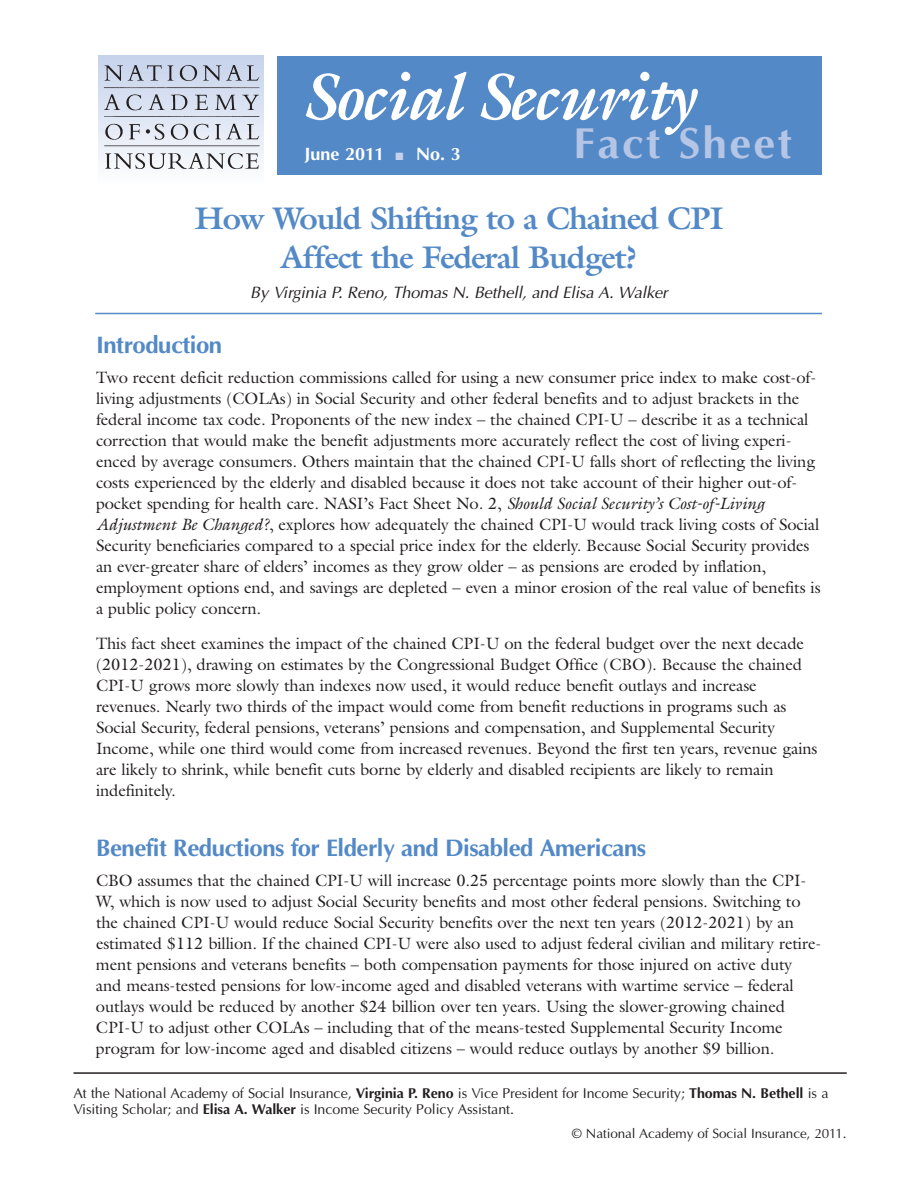
<style>
.page{position:relative;width:918px;height:1188px;background:#fff}
.page>*{position:absolute;margin:0;border:0;box-sizing:border-box;transform-origin:0 0}
.t1{font:italic 700 66px "Galliard";letter-spacing:-.03em;color:#fff}
.t2{font:700 43.5px "Optima";letter-spacing:.055em;color:#b5c5e5}
.t3{font:700 31.5px/39px "Galliard";letter-spacing:-.035em;color:#5389c7;text-align:center}
.t4{font:700 24px "Optima";letter-spacing:-.02em;color:#5389c7}
.t5{font:700 18px "Optima";color:#fff}
.t6{font:16.5px/21px "Galliard";letter-spacing:-.005em;color:#231f20}
.t7{font:italic 16.5px "Optima";letter-spacing:-.01em;color:#231f20}
.t8{font:14.25px/16.5px "Optima";letter-spacing:-.005em;color:#231f20}
.t9{font:13.5px "Optima";letter-spacing:-.005em;color:#231f20}
.s1{color:#c5d2eb}
.s2{color:#5389c7}
.s3{font-style:italic}
.s4{font-weight:700}
</style>
<div class="page">
<hr style="left:95px;top:313px;width:727px;height:1px;background:#5389c7">
<hr style="left:74px;top:1072px;width:773px;height:2px;background:#231f20">
<div style="left:99px;top:56px;width:165px;height:128px;background:linear-gradient(to right,#fbfcfd,#fbfcfd)"></div>
<img style="left:98px;top:58px;width:166px;height:116px">
<div style="left:278px;top:56px;width:544px;height:119px;background:#5389c7"></div>
<h1 class="t1" style="left:302px;top:58px;width:393px">Social Security</h1>
<p class="t5" style="left:305px;top:143px;width:158px">June 2011 <span class="s1">■</span> No. 3</p>
<h2 class="t2" style="left:574px;top:118px;width:227px">Fact Sheet<span class="s2">.</span></h2>
<h3 class="t3" style="left:194px;top:199px;width:531px">How Would Shifting to a Chained CPI<br>Affect the Federal Budget?</h3>
<p class="t7" style="left:250px;top:283px;width:419px">By Virginia P. Reno, Thomas N. Bethell, and Elisa A. Walker</p>
<h3 class="t4" style="left:96px;top:331px;width:128px">Introduction</h3>
<p class="t6" style="left:96px;top:367px;width:726px">Two recent deficit reduction commissions called for using a new consumer price index to make cost-of&shy;living adjustments (COLAs) in Social Security and other federal benefits and to adjust brackets in the federal income tax code. Proponents of the new index – the chained CPI-U – describe it as a technical correction that would make the benefit adjustments more accurately reflect the cost of living experi&shy;enced by average consumers. Others maintain that the chained CPI-U falls short of reflecting the living costs experienced by the elderly and disabled because it does not take account of their higher out-of&shy;pocket spending for health care. NASI’s Fact Sheet No. 2, <span class="s3">Should Social Security’s Cost-of-Living Adjustment Be Changed?</span>, explores how adequately the chained CPI-U would track living costs of Social Security beneficiaries compared to a special price index for the elderly. Because Social Security provides an ever-greater share of elders’ incomes as they grow older – as pensions are eroded by inflation, employment options end, and savings are depleted – even a minor erosion of the real value of benefits is a public policy concern.</p>
<p class="t6" style="left:96px;top:633px;width:723px">This fact sheet examines the impact of the chained CPI-U on the federal budget over the next decade (2012-2021), drawing on estimates by the Congressional Budget Office (CBO). Because the chained CPI-U grows more slowly than indexes now used, it would reduce benefit outlays and increase revenues. Nearly two thirds of the impact would come from benefit reductions in programs such as Social Security, federal pensions, veterans’ pensions and compensation, and Supplemental Security Income, while one third would come from increased revenues. Beyond the first ten years, revenue gains are likely to shrink, while benefit cuts borne by elderly and disabled recipients are likely to remain indefinitely.</p>
<h3 class="t4" style="left:96px;top:834px;width:552px">Benefit Reductions for Elderly and Disabled Americans</h3>
<p class="t6" style="left:96px;top:870px;width:727px">CBO assumes that the chained CPI-U will increase 0.25 percentage points more slowly than the CPI-W, which is now used to adjust Social Security benefits and most other federal pensions. Switching to the chained CPI-U would reduce Social Security benefits over the next ten years (2012-2021) by an estimated $112 billion. If the chained CPI-U were also used to adjust federal civilian and military retire&shy;ment pensions and veterans benefits – both compensation payments for those injured on active duty and means-tested pensions for low-income aged and disabled veterans with wartime service – federal outlays would be reduced by another $24 billion over ten years. Using the slower-growing chained CPI-U to adjust other COLAs – including that of the means-tested Supplemental Security Income program for low-income aged and disabled citizens – would reduce outlays by another $9 billion.</p>
<p class="t8" style="left:73px;top:1085px;width:756px">At the National Academy of Social Insurance, <span class="s4">Virginia P. Reno</span> is Vice President for Income Security; <span class="s4">Thomas N. Bethell</span> is a<br>Visiting Scholar; and <span class="s4">Elisa A. Walker</span> is Income Security Policy Assistant.</p>
<p class="t9" style="left:572px;top:1125px;width:276px">© National Academy of Social Insurance, 2011.</p>
</div>
